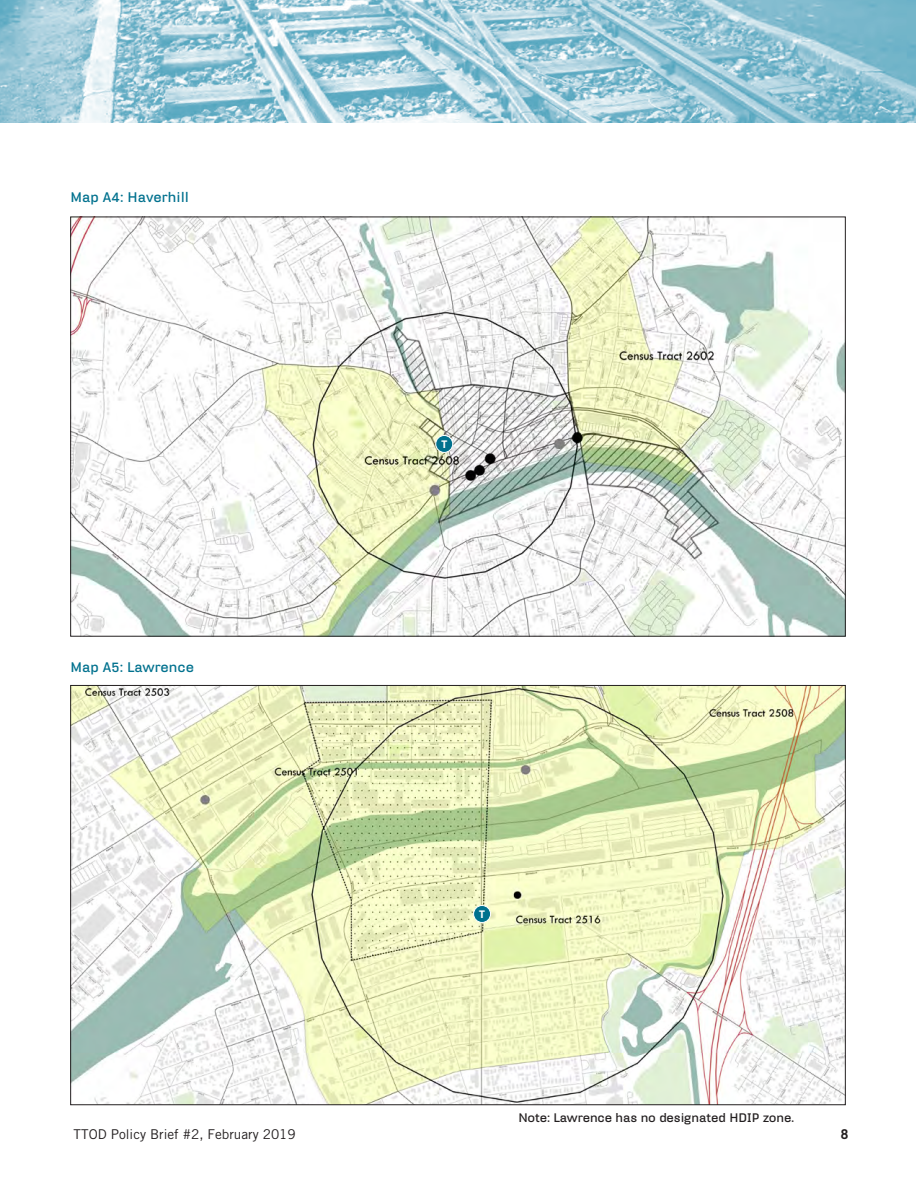
<style>
.page{position:relative;width:916px;height:1190px;background:#fff}
.page>*{position:absolute;margin:0;border:0;box-sizing:border-box;transform-origin:0 0}
.body{font:13.5px "Trade Gothic";color:#231f20}
.subhead{font:700 13.5px "Hydra Text";color:#00718e}
.body-2{font:700 13.5px "Trade Gothic";color:#231f20}
.new_chart_text{font:700 12px "Hydra Text";letter-spacing:-.01em;color:#231f20}
.box_head{font:900 10.5px "Hydra Text";color:#fff}
</style>
<div class="page">
<img style="left:0;top:0;width:915px;height:122px">
<img style="left:72px;top:219px;width:771px;height:415px">
<img style="left:72px;top:687px;width:771px;height:415px">
<div style="left:435px;top:435px;width:17px;height:17px;background:#00718e;border-radius:50%"></div>
<div style="left:435px;top:435px;width:18px;height:18px;border:1px solid #fff;border-radius:50%"></div>
<div style="left:473px;top:905px;width:17px;height:17px;background:#00718e;border-radius:50%"></div>
<div style="left:473px;top:905px;width:18px;height:17px;border:1px solid #fff;border-radius:50%"></div>
<p class="subhead" style="left:71px;top:188px;width:120px">Map A4: Haverhill</p>
<p class="subhead" style="left:71px;top:658px;width:125px">Map A5: Lawrence</p>
<p class="box_head" style="left:441px;top:437px;width:7px">T</p>
<p class="box_head" style="left:479px;top:907px;width:7px">T</p>
<p class="new_chart_text" style="left:518px;top:1110px;width:277px">Note: Lawrence has no designated HDIP zone.</p>
<p class="body" style="left:74px;top:1125px;width:223px">TTOD Policy Brief #2, February 2019</p>
<p class="body-2" style="left:840px;top:1125px;width:9px">8</p>
</div>
